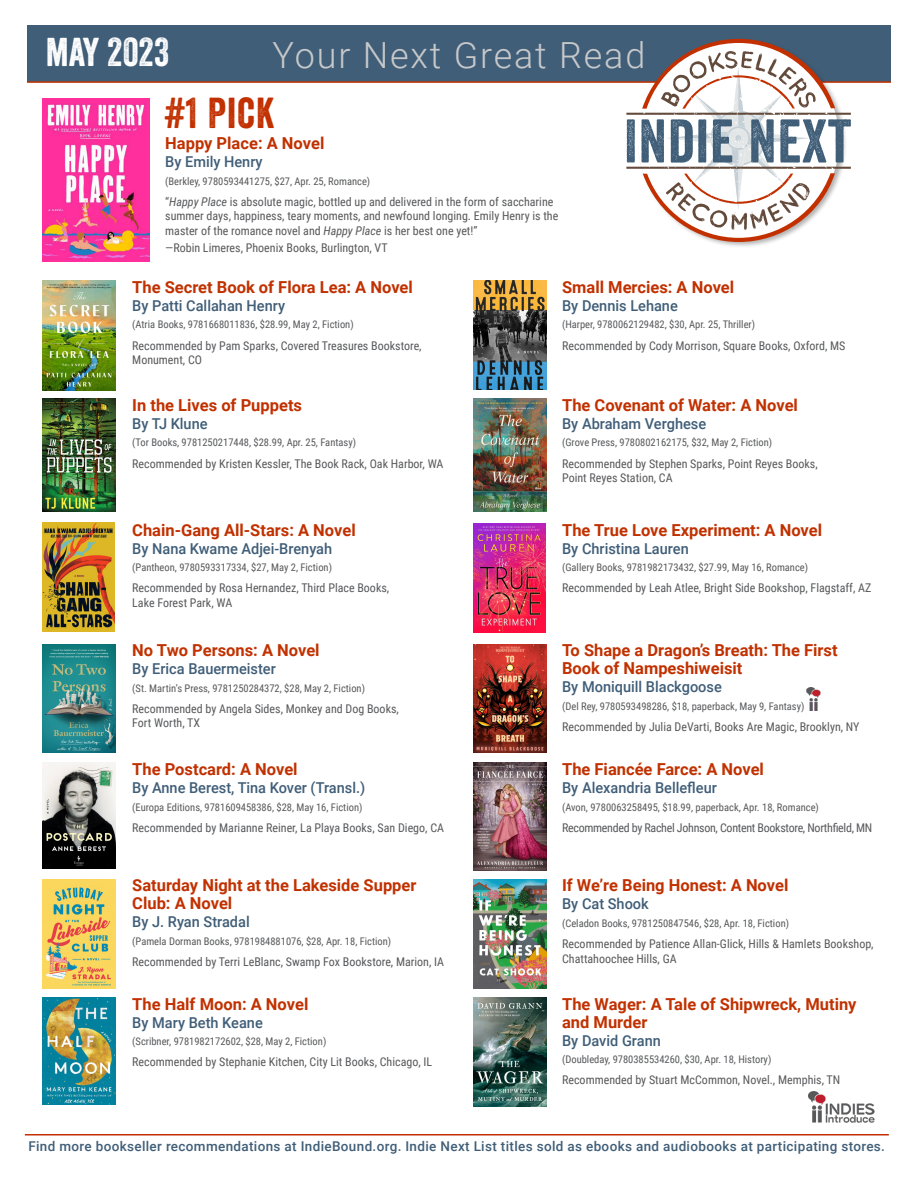
<style>
.page{position:relative;width:918px;height:1188px;background:#fff}
.page>*{position:absolute;margin:0;border:0;box-sizing:border-box;transform-origin:0 0}
.t1{font:42px "Veneer";color:#c23000}
.t2{font:39px "Veneer";color:#fff}
.t3{font:300 36px "Roboto";letter-spacing:.05em;color:#c7c8ca}
.INL_Book_Title{font:700 16.5px/18px "Roboto";color:#c13100}
.INL_Book_Author{font:500 15px "Roboto";color:#405e78}
.t4{font:500 13.5px "Roboto";letter-spacing:.025em;color:#405e78}
.INL_Blurb_Text{font:12px/14.4px "Roboto Condensed";color:#57585a}
.INL_Blurb_Text-2{font:12px "Roboto Condensed";letter-spacing:-.025em;color:#57585a}
.INL_Blurb_Author{font:12px "Roboto Condensed";color:#57585a}
.INL_Publisher_ISBN{font:10.5px "Roboto Condensed";color:#57585a}
.s1{font-style:italic}
</style>
<div class="page">
<img style="left:42px;top:281px;width:73px;height:109px">
<img style="left:42px;top:398px;width:73px;height:114px">
<img style="left:42px;top:523px;width:73px;height:109px">
<img style="left:42px;top:644px;width:73px;height:109px">
<img style="left:42px;top:763px;width:73px;height:105px">
<img style="left:42px;top:879px;width:73px;height:109px">
<img style="left:42px;top:997px;width:73px;height:108px">
<img style="left:473px;top:281px;width:73px;height:109px">
<img style="left:473px;top:398px;width:73px;height:114px">
<img style="left:473px;top:523px;width:73px;height:110px">
<img style="left:473px;top:644px;width:73px;height:109px">
<img style="left:473px;top:763px;width:73px;height:107px">
<img style="left:473px;top:879px;width:73px;height:109px">
<img style="left:473px;top:997px;width:73px;height:110px">
<div style="left:27px;top:25px;width:864px;height:57px;background:#405e78"></div>
<hr style="left:27px;top:81px;width:864px;height:2px;background:#c23000">
<div style="left:637px;top:39px;width:210px;height:210px;background:#231f20;opacity:.35"></div>
<svg style="left:626px;top:39px;width:225px;height:203px"></svg>
<img style="left:42px;top:99px;width:108px;height:162px">
<hr style="left:25px;top:1134px;width:864px;height:2px;background:#c23000">
<img style="left:807px;top:688px;width:13px;height:22px">
<img style="left:809px;top:1092px;width:66px;height:31px">
<p class="t2" style="left:46px;top:29px;width:125px">MAY 2023</p>
<p class="t1" style="left:165px;top:88px;width:110px">#1 PICK</p>
<p class="t3" style="left:273px;top:29px;width:374px">Your Next Great Read</p>
<p class="INL_Book_Title" style="left:165px;top:134px;width:161px">Happy Place: A Novel</p>
<p class="INL_Book_Author" style="left:165px;top:151px;width:99px">By Emily Henry</p>
<p class="INL_Publisher_ISBN" style="left:165px;top:174px;width:207px">(Berkley, 9780593441275, $27, Apr. 25, Romance)</p>
<p class="INL_Blurb_Text" style="left:165px;top:194px;width:395px">“<span class="s1">Happy Place</span> is absolute magic, bottled up and delivered in the form of saccharine summer days, happiness, teary moments, and newfound longing. Emily Henry is the master of the romance novel and <span class="s1">Happy Place</span> is her best one yet!”</p>
<p class="INL_Blurb_Author" style="left:165px;top:239px;width:224px">—Robin Limeres, Phoenix Books, Burlington, VT</p>
<p class="INL_Book_Title" style="left:132px;top:277px;width:282px">The Secret Book of Flora Lea: A Novel</p>
<p class="INL_Book_Author" style="left:132px;top:295px;width:154px">By Patti Callahan Henry</p>
<p class="INL_Publisher_ISBN" style="left:132px;top:317px;width:223px">(Atria Books, 9781668011836, $28.99, May 2, Fiction)</p>
<p class="INL_Blurb_Text" style="left:132px;top:338px;width:291px">Recommended by Pam Sparks, Covered Treasures Bookstore,<br>Monument, CO</p>
<p class="INL_Book_Title" style="left:132px;top:395px;width:171px">In the Lives of Puppets</p>
<p class="INL_Book_Author" style="left:132px;top:413px;width:77px">By TJ Klune</p>
<p class="INL_Publisher_ISBN" style="left:132px;top:435px;width:225px">(Tor Books, 9781250217448, $28.99, Apr. 25, Fantasy)</p>
<p class="INL_Blurb_Text" style="left:132px;top:456px;width:313px">Recommended by Kristen Kessler, The Book Rack, Oak Harbor, WA</p>
<p class="INL_Book_Title" style="left:132px;top:520px;width:225px">Chain-Gang All-Stars: A Novel</p>
<p class="INL_Book_Author" style="left:132px;top:538px;width:201px">By Nana Kwame Adjei-Brenyah</p>
<p class="INL_Publisher_ISBN" style="left:132px;top:560px;width:201px">(Pantheon, 9780593317334, $27, May 2, Fiction)</p>
<p class="INL_Blurb_Text" style="left:132px;top:581px;width:258px">Recommended by Rosa Hernandez, Third Place Books,<br>Lake Forest Park, WA</p>
<p class="INL_Book_Title" style="left:132px;top:641px;width:189px">No Two Persons: A Novel</p>
<p class="INL_Book_Author" style="left:132px;top:658px;width:145px">By Erica Bauermeister</p>
<p class="INL_Publisher_ISBN" style="left:132px;top:681px;width:234px">(St. Martin’s Press, 9781250284372, $28, May 2, Fiction)</p>
<p class="INL_Blurb_Text" style="left:132px;top:701px;width:268px">Recommended by Angela Sides, Monkey and Dog Books,<br>Fort Worth, TX</p>
<p class="INL_Book_Title" style="left:132px;top:759px;width:167px">The Postcard: A Novel</p>
<p class="INL_Book_Author" style="left:132px;top:777px;width:235px">By Anne Berest, Tina Kover (Transl.)</p>
<p class="INL_Publisher_ISBN" style="left:132px;top:799px;width:232px">(Europa Editions, 9781609458386, $28, May 16, Fiction)</p>
<p class="INL_Blurb_Text" style="left:132px;top:820px;width:313px">Recommended by Marianne Reiner, La Playa Books, San Diego, CA</p>
<p class="INL_Book_Title" style="left:132px;top:876px;width:286px">Saturday Night at the Lakeside Supper<br>Club: A Novel</p>
<p class="INL_Book_Author" style="left:132px;top:912px;width:119px">By J. Ryan Stradal</p>
<p class="INL_Publisher_ISBN" style="left:132px;top:934px;width:261px">(Pamela Dorman Books, 9781984881076, $28, Apr. 18, Fiction)</p>
<p class="INL_Blurb_Text" style="left:132px;top:954px;width:313px">Recommended by Terri LeBlanc, Swamp Fox Bookstore, Marion, IA</p>
<p class="INL_Book_Title" style="left:132px;top:994px;width:178px">The Half Moon: A Novel</p>
<p class="INL_Book_Author" style="left:132px;top:1012px;width:132px">By Mary Beth Keane</p>
<p class="INL_Publisher_ISBN" style="left:132px;top:1034px;width:196px">(Scribner, 9781982172602, $28, May 2, Fiction)</p>
<p class="INL_Blurb_Text" style="left:132px;top:1054px;width:301px">Recommended by Stephanie Kitchen, City Lit Books, Chicago, IL</p>
<p class="INL_Book_Title" style="left:562px;top:277px;width:174px">Small Mercies: A Novel</p>
<p class="INL_Book_Author" style="left:562px;top:295px;width:117px">By Dennis Lehane</p>
<p class="INL_Publisher_ISBN" style="left:562px;top:317px;width:194px">(Harper, 9780062129482, $30, Apr. 25, Thriller)</p>
<p class="INL_Blurb_Text" style="left:562px;top:338px;width:285px">Recommended by Cody Morrison, Square Books, Oxford, MS</p>
<p class="INL_Book_Title" style="left:562px;top:395px;width:237px">The Covenant of Water: A Novel</p>
<p class="INL_Book_Author" style="left:562px;top:413px;width:146px">By Abraham Verghese</p>
<p class="INL_Publisher_ISBN" style="left:562px;top:435px;width:212px">(Grove Press, 9780802162175, $32, May 2, Fiction)</p>
<p class="INL_Blurb_Text" style="left:562px;top:456px;width:257px">Recommended by Stephen Sparks, Point Reyes Books,<br>Point Reyes Station, CA</p>
<p class="INL_Book_Title" style="left:562px;top:520px;width:262px">The True Love Experiment: A Novel</p>
<p class="INL_Book_Author" style="left:562px;top:538px;width:128px">By Christina Lauren</p>
<p class="INL_Publisher_ISBN" style="left:562px;top:560px;width:248px">(Gallery Books, 9781982173432, $27.99, May 16, Romance)</p>
<p class="INL_Blurb_Text" style="left:562px;top:581px;width:311px">Recommended by Leah Atlee, Bright Side Bookshop, Flagstaff, AZ</p>
<p class="INL_Book_Title" style="left:562px;top:641px;width:277px">To Shape a Dragon’s Breath: The First<br>Book of Nampeshiweisit</p>
<p class="INL_Book_Author" style="left:562px;top:676px;width:161px">By Moniquill Blackgoose</p>
<p class="INL_Publisher_ISBN" style="left:562px;top:699px;width:244px">(Del Rey, 9780593498286, $18, paperback, May 9, Fantasy)</p>
<p class="INL_Blurb_Text" style="left:562px;top:719px;width:299px">Recommended by Julia DeVarti, Books Are Magic, Brooklyn, NY</p>
<p class="INL_Book_Title" style="left:562px;top:759px;width:203px">The Fiancée Farce: A Novel</p>
<p class="INL_Book_Author" style="left:562px;top:777px;width:156px">By Alexandria Bellefleur</p>
<p class="INL_Publisher_ISBN" style="left:562px;top:799px;width:258px">(Avon, 9780063258495, $18.99, paperback, Apr. 18, Romance)</p>
<p class="INL_Blurb_Text-2" style="left:562px;top:819px;width:312px">Recommended by Rachel Johnson, Content Bookstore, Northfield, MN</p>
<p class="INL_Book_Title" style="left:562px;top:876px;width:228px">If We’re Being Honest: A Novel</p>
<p class="INL_Book_Author" style="left:562px;top:894px;width:88px">By Cat Shook</p>
<p class="INL_Publisher_ISBN" style="left:562px;top:916px;width:228px">(Celadon Books, 9781250847546, $28, Apr. 18, Fiction)</p>
<p class="INL_Blurb_Text" style="left:562px;top:936px;width:313px">Recommended by Patience Allan-Glick, Hills &amp; Hamlets Bookshop,<br>Chattahoochee Hills, GA</p>
<p class="INL_Book_Title" style="left:562px;top:994px;width:296px">The Wager: A Tale of Shipwreck, Mutiny and Murder</p>
<p class="INL_Book_Author" style="left:562px;top:1030px;width:100px">By David Grann</p>
<p class="INL_Publisher_ISBN" style="left:562px;top:1052px;width:211px">(Doubleday, 9780385534260, $30, Apr. 18, History)</p>
<p class="INL_Blurb_Text" style="left:562px;top:1072px;width:280px">Recommended by Stuart McCommon, Novel., Memphis, TN</p>
<p class="t4" style="left:28px;top:1137px;width:858px">Find more bookseller recommendations at IndieBound.org. Indie Next List titles sold as ebooks and audiobooks at participating stores.</p>
</div>
